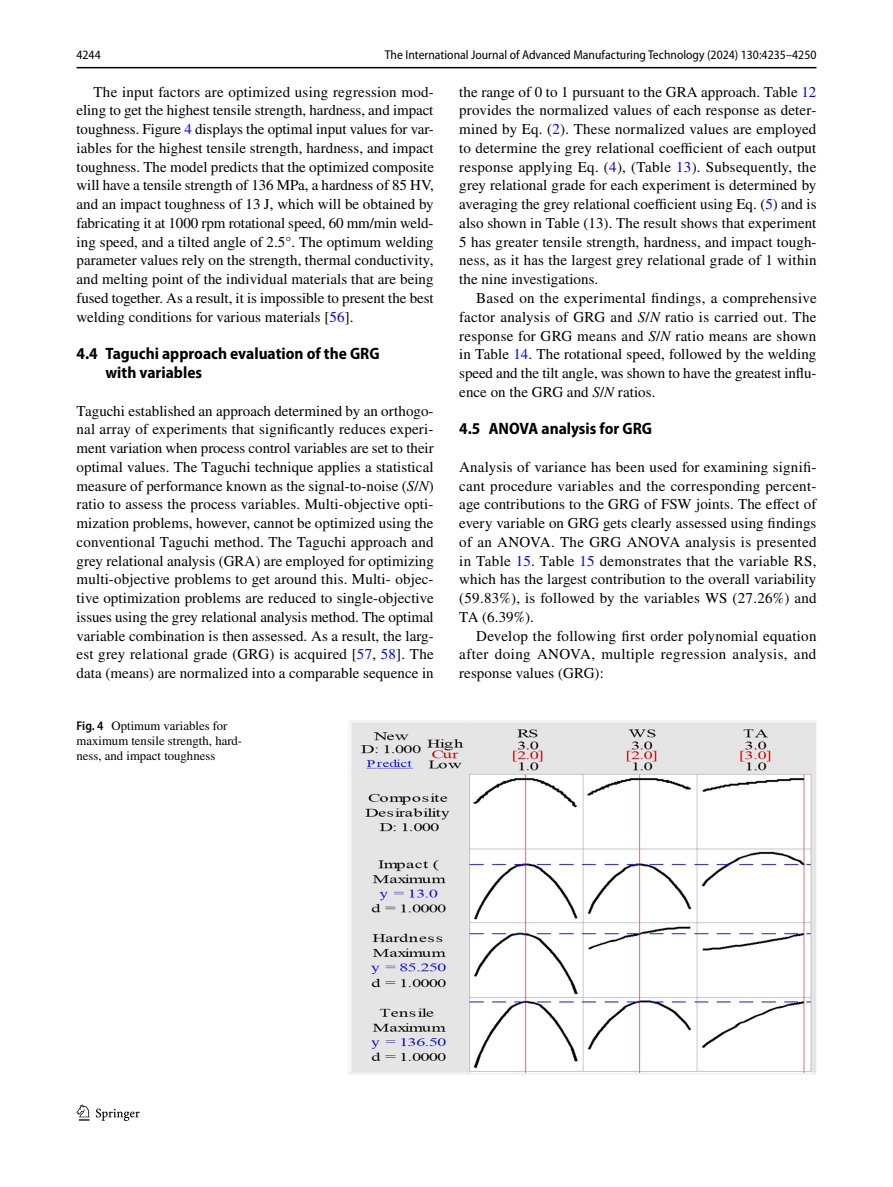
<style>
.page{position:relative;width:893px;height:1187px;background:#fff}
.page>*{position:absolute;margin:0;border:0;box-sizing:border-box;transform-origin:0 0}
.t1{font:700 semi-condensed 16.5px/18.8px "Myriad Pro";color:#000}
.t2{font:15px/18.8px "STIX";letter-spacing:.005em;color:#000;text-align:justify}
.t3{font:semi-condensed 12.75px "Myriad Pro";color:#000}
.t4{font:12.75px/15px "STIX";color:#000}
.s1{color:#00f}
.s2{font-style:italic}
.s3{font-family:"Myriad Pro";font-weight:600;font-stretch:semi-condensed}
</style>
<div class="page">
<hr style="left:77px;top:67px;width:739px;height:1px;background:#000">
<svg style="left:77px;top:1104px;width:12px;height:16px"></svg>
<svg style="left:96px;top:1108px;width:44px;height:12px"></svg>
<img style="left:349px;top:720px;width:467px;height:353px">
<p class="t3" style="left:77px;top:48px;width:26px">4244</p>
<p class="t3" style="left:385px;top:48px;width:433px">The International Journal of Advanced Manufacturing Technology (2024) 130:4235–4250</p>
<p class="t2" style="left:77px;top:83px;width:359px;text-indent:17px">The input factors are optimized using regression mod&shy;eling to get the highest tensile strength, hardness, and impact toughness. Figure <span class="s1">4</span> displays the optimal input values for var&shy;iables for the highest tensile strength, hardness, and impact toughness. The model predicts that the optimized composite will have a tensile strength of 136 MPa, a hardness of 85 HV, and an impact toughness of 13 J, which will be obtained by fabricating it at 1000 rpm rotational speed, 60 mm/min weld&shy;ing speed, and a tilted angle of 2.5°. The optimum welding parameter values rely on the strength, thermal conductivity, and melting point of the individual materials that are being fused together. As a result, it is impossible to present the best welding conditions for various materials [<span class="s1">56</span>].</p>
<p class="t1" style="left:105px;top:344px;width:276px;text-indent:-29px">4.4 Taguchi approach evaluation of the GRG with variables</p>
<p class="t2" style="left:77px;top:402px;width:359px">Taguchi established an approach determined by an orthogo&shy;nal array of experiments that significantly reduces experi&shy;ment variation when process control variables are set to their optimal values. The Taguchi technique applies a statistical measure of performance known as the signal-to-noise (<span class="s2">S</span>/<span class="s2">N</span>) ratio to assess the process variables. Multi-objective opti&shy;mization problems, however, cannot be optimized using the conventional Taguchi method. The Taguchi approach and grey relational analysis (GRA) are employed for optimizing multi-objective problems to get around this. Multi- objec&shy;tive optimization problems are reduced to single-objective issues using the grey relational analysis method. The optimal variable combination is then assessed. As a result, the larg&shy;est grey relational grade (GRG) is acquired [<span class="s1">57</span>, <span class="s1">58</span>]. The data (means) are normalized into a comparable sequence in</p>
<p class="t2" style="left:459px;top:83px;width:359px">the range of 0 to 1 pursuant to the GRA approach. Table <span class="s1">12 </span>provides the normalized values of each response as deter&shy;mined by Eq. (<span class="s1">2</span>). These normalized values are employed to determine the grey relational coefficient of each output response applying Eq. (<span class="s1">4</span>), (Table <span class="s1">13</span>). Subsequently, the grey relational grade for each experiment is determined by averaging the grey relational coefficient using Eq. (<span class="s1">5</span>) and is also shown in Table (13). The result shows that experiment 5 has greater tensile strength, hardness, and impact tough&shy;ness, as it has the largest grey relational grade of 1 within the nine investigations.</p>
<p class="t2" style="left:459px;top:289px;width:359px;text-indent:17px">Based on the experimental findings, a comprehensive factor analysis of GRG and <span class="s2">S</span>/<span class="s2">N</span> ratio is carried out. The response for GRG means and <span class="s2">S</span>/<span class="s2">N</span> ratio means are shown in Table <span class="s1">14</span>. The rotational speed, followed by the welding speed and the tilt angle, was shown to have the greatest influ&shy;ence on the GRG and <span class="s2">S</span>/<span class="s2">N</span> ratios.</p>
<p class="t1" style="left:459px;top:419px;width:194px">4.5 ANOVA analysis for GRG</p>
<p class="t2" style="left:459px;top:458px;width:359px">Analysis of variance has been used for examining signifi&shy;cant procedure variables and the corresponding percent&shy;age contributions to the GRG of FSW joints. The effect of every variable on GRG gets clearly assessed using findings of an ANOVA. The GRG ANOVA analysis is presented in Table <span class="s1">15</span>. Table <span class="s1">15</span> demonstrates that the variable RS, which has the largest contribution to the overall variability (59.83%), is followed by the variables WS (27.26%) and TA (6.39%).</p>
<p class="t2" style="left:459px;top:627px;width:359px;text-indent:17px">Develop the following first order polynomial equation after doing ANOVA, multiple regression analysis, and response values (GRG):</p>
<p class="t4" style="left:77px;top:719px;width:167px"><span class="s3">Fig. 4</span> Optimum variables for maximum tensile strength, hard&shy;ness, and impact toughness</p>
</div>
